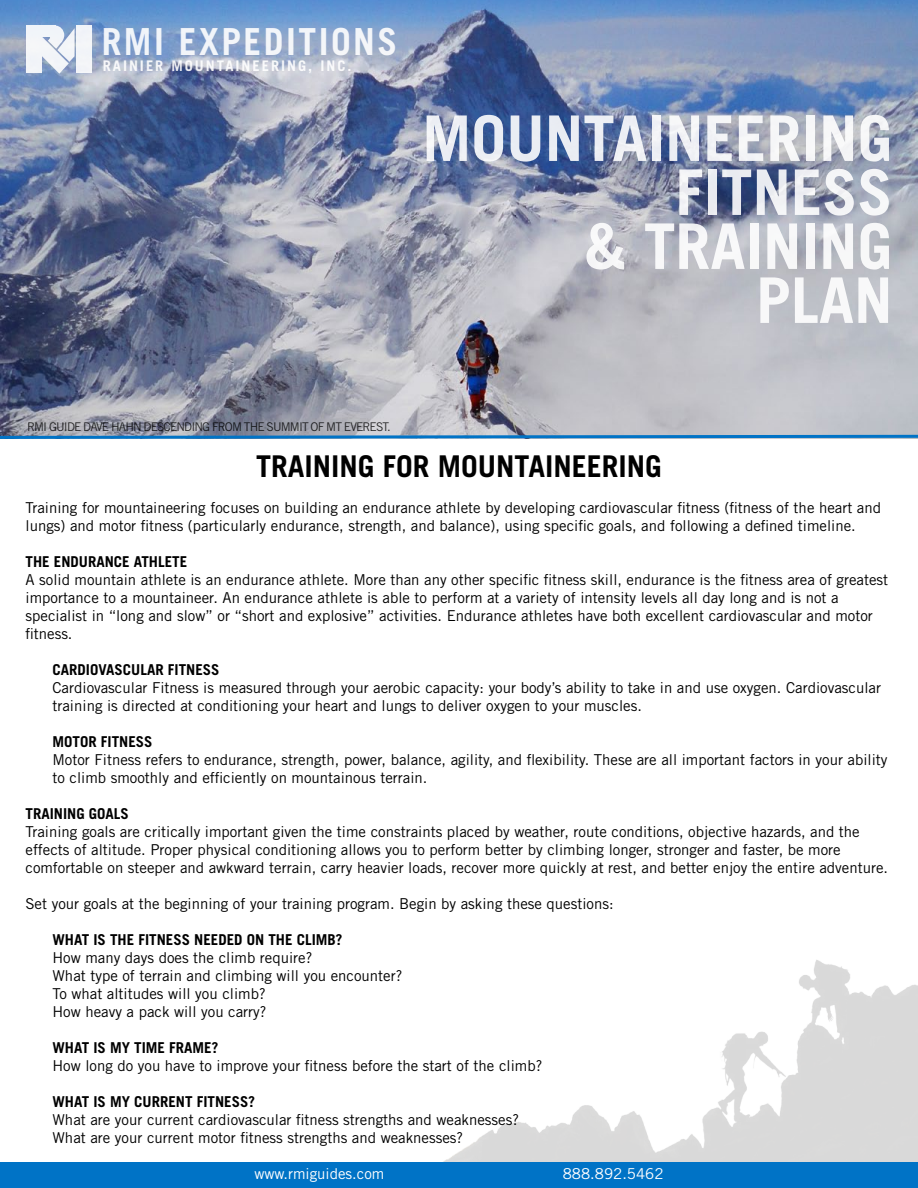
<style>
.page{position:relative;width:918px;height:1188px;background:#fff}
.page>*{position:absolute;margin:0;border:0;box-sizing:border-box;transform-origin:0 0}
.t1{font:700 63px/54px "Trade Gothic";color:#fff;text-align:right}
.t2{font:700 37.35px "Trade Gothic";letter-spacing:.07em;color:#fff;scale:.95 1}
.t3{font:700 30px "Trade Gothic";color:#000}
.t4{font:15px/18px "Trade Gothic LT Std";color:#000}
.t5{font:700 15px "Trade Gothic";color:#000}
.t6{font:15px "Trade Gothic LT Std";color:#fff}
.t7{font:700 14.7px "Trade Gothic";letter-spacing:.135em;color:#fff}
.t8{font:12px "Trade Gothic LT Std";letter-spacing:-.075em;color:#000}
</style>
<div class="page">
<img style="left:0;top:0;width:918px;height:433px">
<img style="left:443px;top:960px;width:475px;height:202px">
<div style="left:0;top:1162px;width:918px;height:26px;background:#0073c6"></div>
<div style="left:26px;top:26px;width:15px;height:47px;background:#f3f5f8"></div>
<div style="left:76px;top:26px;width:16px;height:47px;background:#f3f5f8"></div>
<svg style="left:28px;top:26px;width:47px;height:48px"></svg>
<svg style="left:0;top:433px;width:918px;height:6px;background:#5992c0"></svg>
<h2 class="t2" style="left:102px;top:18px;width:313px">RMI EXPEDITIONS</h2>
<p class="t7" style="left:103px;top:57px;width:250px">RAINIER MOUNTAINEERING, INC.</p>
<h1 class="t1" style="left:422px;top:111px;width:472px">MOUNTAINEERING<br>FITNESS<br>&amp; TRAINING<br>PLAN</h1>
<p class="t8" style="left:27px;top:420px;width:365px">RMI GUIDE DAVE HAHN DESCENDING FROM THE SUMMIT OF MT EVEREST.</p>
<h3 class="t3" style="left:256px;top:448px;width:407px">TRAINING FOR MOUNTAINEERING</h3>
<p class="t4" style="left:26px;top:498px;width:857px">Training for mountaineering focuses on building an endurance athlete by developing cardiovascular fitness (fitness of the heart and lungs) and motor fitness (particularly endurance, strength, and balance), using specific goals, and following a defined timeline.</p>
<p class="t5" style="left:26px;top:552px;width:163px">THE ENDURANCE ATHLETE</p>
<p class="t4" style="left:26px;top:570px;width:864px">A solid mountain athlete is an endurance athlete. More than any other specific fitness skill, endurance is the fitness area of greatest importance to a mountaineer. An endurance athlete is able to perform at a variety of intensity levels all day long and is not a specialist in “long and slow” or “short and explosive” activities. Endurance athletes have both excellent cardiovascular and motor fitness.</p>
<p class="t5" style="left:52px;top:660px;width:169px">CARDIOVASCULAR FITNESS</p>
<p class="t4" style="left:52px;top:678px;width:830px">Cardiovascular Fitness is measured through your aerobic capacity: your body’s ability to take in and use oxygen. Cardiovascular training is directed at conditioning your heart and lungs to deliver oxygen to your muscles.</p>
<p class="t5" style="left:52px;top:732px;width:102px">MOTOR FITNESS</p>
<p class="t4" style="left:52px;top:750px;width:837px">Motor Fitness refers to endurance, strength, power, balance, agility, and flexibility. These are all important factors in your ability to climb smoothly and efficiently on mountainous terrain.</p>
<p class="t5" style="left:26px;top:804px;width:105px">TRAINING GOALS</p>
<p class="t4" style="left:26px;top:822px;width:864px">Training goals are critically important given the time constraints placed by weather, route conditions, objective hazards, and the effects of altitude. Proper physical conditioning allows you to perform better by climbing longer, stronger and faster, be more comfortable on steeper and awkward terrain, carry heavier loads, recover more quickly at rest, and better enjoy the entire adventure.</p>
<p class="t4" style="left:26px;top:894px;width:590px">Set your goals at the beginning of your training program. Begin by asking these questions:</p>
<p class="t5" style="left:52px;top:930px;width:292px">WHAT IS THE FITNESS NEEDED ON THE CLIMB?</p>
<p class="t4" style="left:52px;top:948px;width:351px">How many days does the climb require?<br>What type of terrain and climbing will you encounter?<br>To what altitudes will you climb?<br>How heavy a pack will you carry?</p>
<p class="t5" style="left:52px;top:1038px;width:167px">WHAT IS MY TIME FRAME?</p>
<p class="t4" style="left:52px;top:1056px;width:491px">How long do you have to improve your fitness before the start of the climb?</p>
<p class="t5" style="left:52px;top:1092px;width:204px">WHAT IS MY CURRENT FITNESS?</p>
<p class="t4" style="left:52px;top:1110px;width:468px">What are your current cardiovascular fitness strengths and weaknesses?<br>What are your current motor fitness strengths and weaknesses?</p>
<p class="t6" style="left:254px;top:1165px;width:132px">www.rmiguides.com</p>
<p class="t6" style="left:563px;top:1165px;width:102px">888.892.5462</p>
</div>
